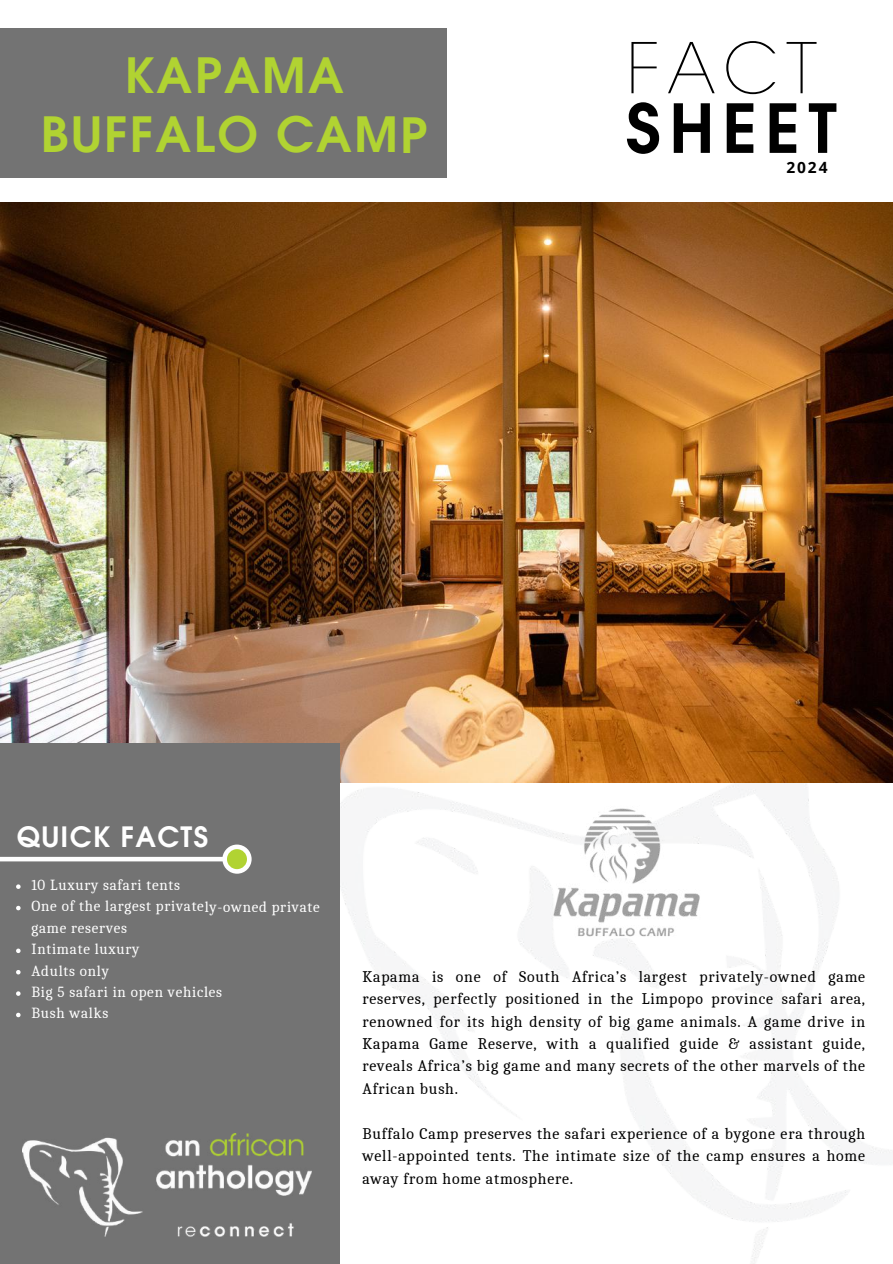
<style>
.page{position:relative;width:893px;height:1264px;background:#fff}
.page>*{position:absolute;margin:0;border:0;box-sizing:border-box;transform-origin:0 0}
.t1{font:200 69.3px "ITC Avant Garde Std";color:#000}
.t2{font:600 67.05px "Avant Garde LT";letter-spacing:.12em;color:#000}
.t3{font:600 48.3px/59.4px "Avant Garde LT";letter-spacing:.05em;color:#b1d332;text-align:center}
.t4{font:600 27.9px "Avant Garde LT";letter-spacing:.05em;color:#fff}
.t5{font:15.75px/22.5px "Caladea";letter-spacing:.05em;color:#000;text-align:justify}
.t6{font:700 15.45px "Open Sans";color:#000}
.t7{font:15px/21.3px "Caladea";letter-spacing:.05em;color:#fff}
</style>
<div class="page">
<img style="left:340px;top:782px;width:552px;height:480px">
<img style="left:0;top:202px;width:892px;height:580px">
<div style="left:0;top:743px;width:340px;height:520px;background:#737373"></div>
<div style="left:0;top:28px;width:446px;height:149px;background:#737373"></div>
<svg style="left:0;top:844px;width:251px;height:29px"></svg>
<img style="left:23px;top:1133px;width:289px;height:103px">
<img style="left:509px;top:805px;width:231px;height:137px">
<svg style="left:16px;top:884px;width:5px;height:4px"></svg>
<svg style="left:16px;top:905px;width:5px;height:5px"></svg>
<svg style="left:16px;top:948px;width:5px;height:5px"></svg>
<svg style="left:16px;top:970px;width:5px;height:4px"></svg>
<svg style="left:16px;top:991px;width:5px;height:4px"></svg>
<svg style="left:16px;top:1012px;width:5px;height:5px"></svg>
<h3 class="t3" style="left:41px;top:45px;width:388px">KAPAMA<br>BUFFALO CAMP</h3>
<h1 class="t1" style="left:626px;top:42px;width:192px">FACT</h1>
<h2 class="t2" style="left:626px;top:84px;width:212px">SHEET</h2>
<p class="t6" style="left:786px;top:156px;width:42px">2024</p>
<h3 class="t4" style="left:17px;top:818px;width:193px">QUICK FACTS</h3>
<p class="t7" style="left:31px;top:874px;width:290px">10 Luxury safari tents<br>One of the largest privately-owned private game reserves<br>Intimate luxury<br>Adults only<br>Big 5 safari in open vehicles<br>Bush walks</p>
<p class="t5" style="left:362px;top:965px;width:504px">Kapama is one of South Africa’s largest privately-owned game reserves, perfectly positioned in the Limpopo province safari area, renowned for its high density of big game animals. A game drive in Kapama Game Reserve, with a qualified guide &amp; assistant guide, reveals Africa’s big game and many secrets of the other marvels of the African bush.</p>
<p class="t5" style="left:362px;top:1122px;width:504px">Buffalo Camp preserves the safari experience of a bygone era through well-appointed tents. The intimate size of the camp ensures a home away from home atmosphere.</p>
</div>
